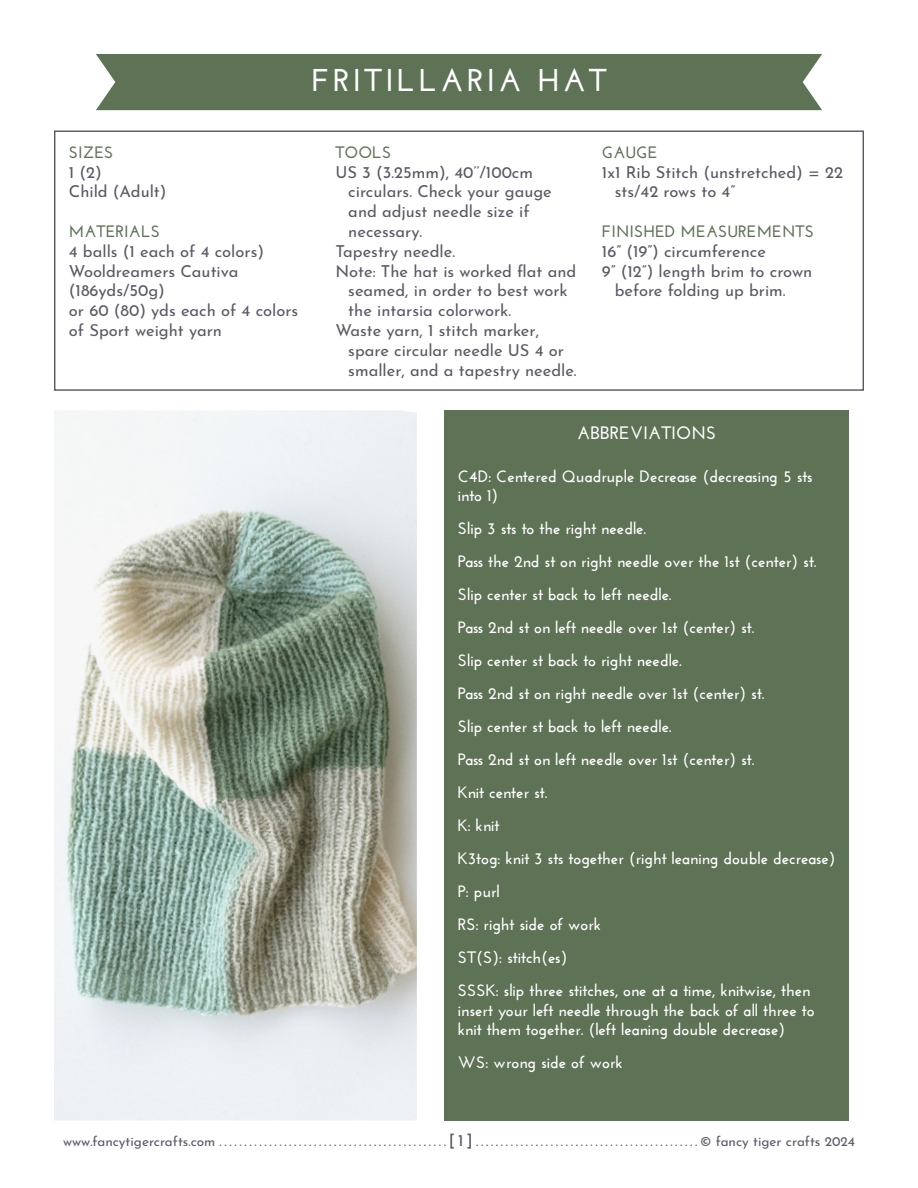
<style>
.page{position:relative;width:918px;height:1188px;background:#fff}
.page>*{position:absolute;margin:0;border:0;box-sizing:border-box;transform-origin:0 0}
.t1{font:700 31.5px "Josefin Sans";letter-spacing:.1em;color:#fff}
.t2{font:700 18px "Josefin Sans";color:#fff}
.t3{font:700 16.5px/19.5px "Josefin Sans";color:#fff}
.t4{font:16.5px/19.8px "Josefin Sans";color:#585964}
.t5{font:700 16.5px "Josefin Sans";color:#5e7256}
.t6{font:13.5px "Josefin Sans";color:#585964}
.s1{font-size:16.5px}
</style>
<div class="page">
<div style="left:96px;top:54px;width:726px;height:56px;background:#5e7255"></div>
<div style="left:54px;top:131px;width:810px;height:260px;border:1px solid #585964"></div>
<div style="left:444px;top:410px;width:405px;height:710px;background:#5e7255"></div>
<img style="left:54px;top:410px;width:363px;height:710px">
<p class="t1" style="left:311px;top:61px;width:297px">FRITILLARIA HAT</p>
<p class="t5" style="left:69px;top:142px;width:46px">SIZES</p>
<p class="t4" style="left:69px;top:160px;width:34px">1 (2)</p>
<p class="t4" style="left:69px;top:180px;width:99px">Child (Adult)</p>
<p class="t5" style="left:69px;top:222px;width:93px">MATERIALS</p>
<p class="t4" style="left:69px;top:239px;width:197px">4 balls (1 each of 4 colors)<br>Wooldreamers Cautiva (186yds/50g)</p>
<p class="t4" style="left:69px;top:299px;width:231px">or 60 (80) yds each of 4 colors of Sport weight yarn</p>
<p class="t5" style="left:335px;top:142px;width:57px">TOOLS</p>
<p class="t4" style="left:348px;top:160px;width:205px;text-indent:-13px">US 3 (3.25mm), 40’’/100cm circulars. Check your gauge and adjust needle size if necessary.</p>
<p class="t4" style="left:335px;top:239px;width:121px">Tapestry needle.</p>
<p class="t4" style="left:348px;top:259px;width:229px;text-indent:-13px">Note: The hat is worked flat and seamed, in order to best work the intarsia colorwork.</p>
<p class="t4" style="left:348px;top:318px;width:230px;text-indent:-13px">Waste yarn, 1 stitch marker, spare circular needle US 4 or smaller, and a tapestry needle.</p>
<p class="t5" style="left:602px;top:142px;width:57px">GAUGE</p>
<p class="t4" style="left:615px;top:160px;width:230px;text-indent:-13px">1x1 Rib Stitch (unstretched) = 22 sts/42 rows to 4”</p>
<p class="t5" style="left:602px;top:222px;width:214px">FINISHED MEASUREMENTS</p>
<p class="t4" style="left:602px;top:239px;width:166px">16” (19”) circumference</p>
<p class="t4" style="left:615px;top:259px;width:199px;text-indent:-13px">9” (12”) length brim to crown before folding up brim.</p>
<p class="t2" style="left:577px;top:422px;width:140px">ABBREVIATIONS</p>
<p class="t3" style="left:458px;top:467px;width:356px">C4D: Centered Quadruple Decrease (decreasing 5 sts into 1)</p>
<p class="t3" style="left:458px;top:519px;width:190px">Slip 3 sts to the right needle.</p>
<p class="t3" style="left:458px;top:552px;width:360px">Pass the 2nd st on right needle over the 1st (center) st.</p>
<p class="t3" style="left:458px;top:585px;width:215px">Slip center st back to left needle.</p>
<p class="t3" style="left:458px;top:618px;width:298px">Pass 2nd st on left needle over 1st (center) st.</p>
<p class="t3" style="left:458px;top:651px;width:225px">Slip center st back to right needle.</p>
<p class="t3" style="left:458px;top:684px;width:308px">Pass 2nd st on right needle over 1st (center) st.</p>
<p class="t3" style="left:458px;top:717px;width:215px">Slip center st back to left needle.</p>
<p class="t3" style="left:458px;top:750px;width:298px">Pass 2nd st on left needle over 1st (center) st.</p>
<p class="t3" style="left:458px;top:783px;width:91px">Knit center st.</p>
<p class="t3" style="left:458px;top:816px;width:43px">K: knit</p>
<p class="t3" style="left:458px;top:849px;width:379px">K3tog: knit 3 sts together (right leaning double decrease)</p>
<p class="t3" style="left:458px;top:882px;width:43px">P: purl</p>
<p class="t3" style="left:458px;top:915px;width:145px">RS: right side of work</p>
<p class="t3" style="left:458px;top:948px;width:111px">ST(S): stitch(es)</p>
<p class="t3" style="left:458px;top:981px;width:358px">SSSK: slip three stitches, one at a time, knitwise, then insert your left needle through the back of all three to knit them together. (left leaning double decrease)</p>
<p class="t3" style="left:458px;top:1053px;width:167px">WS: wrong side of work</p>
<p class="t6" style="left:63px;top:1130px;width:793px">www.fancytigercrafts.com ..............................................<span class="s1">[1]</span>.............................................© fancy tiger crafts 2024</p>
</div>
